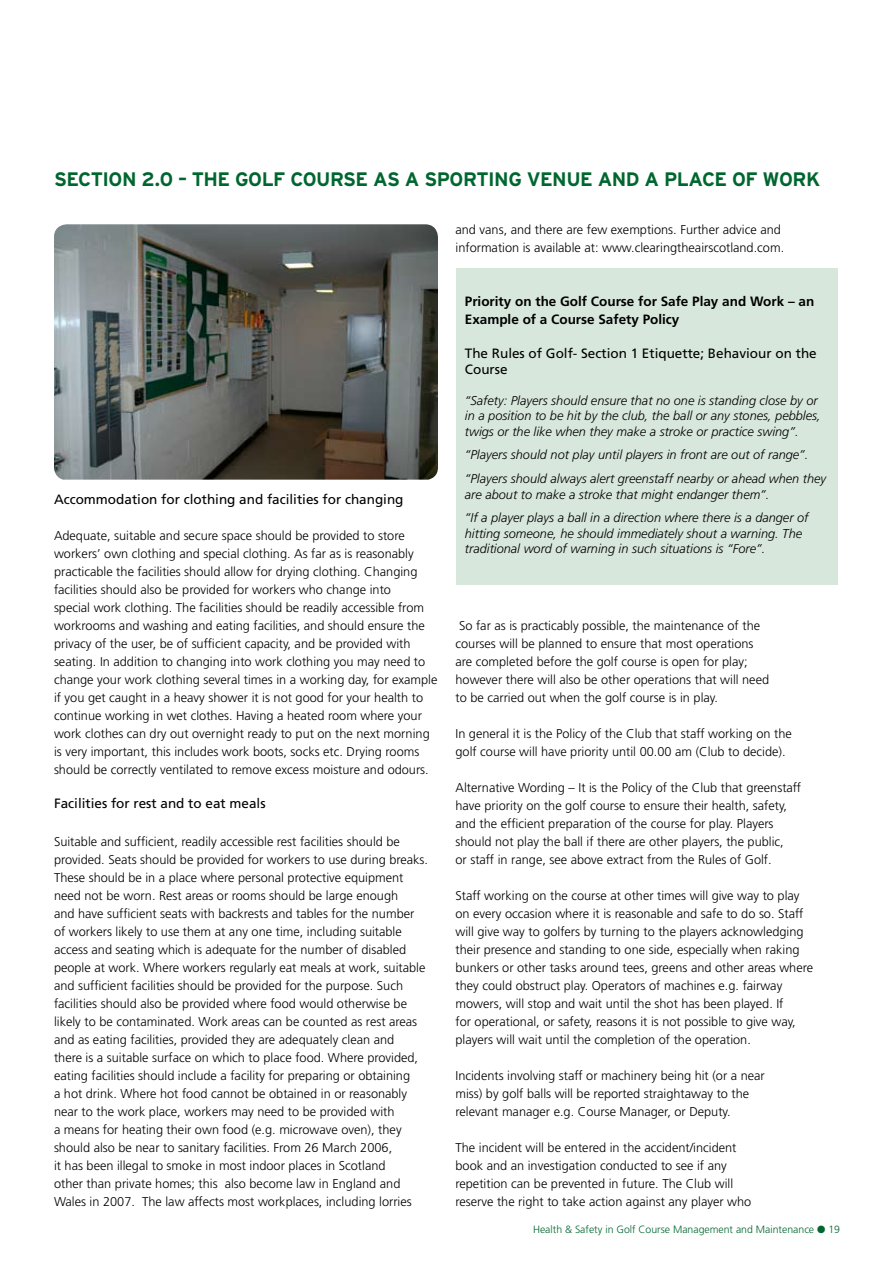
<style>
.page{position:relative;width:893px;height:1263px;background:#fff}
.page>*{position:absolute;margin:0;border:0;box-sizing:border-box;transform-origin:0 0}
.t1{font:700 19.5px "Interstate";letter-spacing:-.025em;color:#00662f}
.t2{font:13.5px/16.2px "Frutiger";color:#000}
.t3{font:700 13.5px/18px "Frutiger";color:#000}
.t4{font:300 12.75px/18px "Frutiger";color:#000}
.t5{font:italic 300 12.75px/15.3px "Frutiger";color:#000}
.t6{font:300 10.5px "Frutiger";color:#00662f}
</style>
<div class="page">
<img style="left:54px;top:224px;width:384px;height:256px">
<div style="left:456px;top:269px;width:381px;height:316px;background:#d8e7dc"></div>
<h1 class="t1" style="left:54px;top:168px;width:768px">SECTION 2.0 – THE GOLF COURSE AS A SPORTING VENUE AND A PLACE OF WORK</h1>
<p class="t2" style="left:54px;top:491px;width:351px">Accommodation for clothing and facilities for changing</p>
<p class="t4" style="left:54px;top:527px;width:385px">Adequate, suitable and secure space should be provided to store workers’ own clothing and special clothing. As far as is reasonably practicable the facilities should allow for drying clothing. Changing facilities should also be provided for workers who change into<br>special work clothing. The facilities should be readily accessible from workrooms and washing and eating facilities, and should ensure the privacy of the user, be of sufficient capacity, and be provided with seating. In addition to changing into work clothing you may need to change your work clothing several times in a working day, for example if you get caught in a heavy shower it is not good for your health to continue working in wet clothes. Having a heated room where your work clothes can dry out overnight ready to put on the next morning is very important, this includes work boots, socks etc. Drying rooms should be correctly ventilated to remove excess moisture and odours.</p>
<p class="t2" style="left:54px;top:795px;width:213px">Facilities for rest and to eat meals</p>
<p class="t4" style="left:54px;top:833px;width:376px">Suitable and sufficient, readily accessible rest facilities should be provided. Seats should be provided for workers to use during breaks.<br>These should be in a place where personal protective equipment need not be worn. Rest areas or rooms should be large enough<br>and have sufficient seats with backrests and tables for the number of workers likely to use them at any one time, including suitable access and seating which is adequate for the number of disabled people at work. Where workers regularly eat meals at work, suitable and sufficient facilities should be provided for the purpose. Such facilities should also be provided where food would otherwise be likely to be contaminated. Work areas can be counted as rest areas and as eating facilities, provided they are adequately clean and<br>there is a suitable surface on which to place food. Where provided, eating facilities should include a facility for preparing or obtaining<br>a hot drink. Where hot food cannot be obtained in or reasonably near to the work place, workers may need to be provided with<br>a means for heating their own food (e.g. microwave oven), they should also be near to sanitary facilities. From 26 March 2006,<br>it has been illegal to smoke in most indoor places in Scotland<br>other than private homes; this also become law in England and Wales in 2007. The law affects most workplaces, including lorries</p>
<p class="t4" style="left:455px;top:221px;width:330px">and vans, and there are few exemptions. Further advice and information is available at: www.clearingtheairscotland.com.</p>
<p class="t3" style="left:465px;top:292px;width:351px">Priority on the Golf Course for Safe Play and Work – an<br>Example of a Course Safety Policy</p>
<p class="t2" style="left:465px;top:345px;width:353px">The Rules of Golf- Section 1 Etiquette; Behaviour on the<br>Course</p>
<p class="t5" style="left:465px;top:393px;width:357px">“Safety: Players should ensure that no one is standing close by or in a position to be hit by the club, the ball or any stones, pebbles, twigs or the like when they make a stroke or practice swing”.</p>
<p class="t5" style="left:465px;top:443px;width:363px;line-height:23.9px">“Players should not play until players in front are out of range”. “Players should always alert greenstaff nearby or ahead when they</p>
<p class="t5" style="left:465px;top:482px;width:345px;line-height:23.9px">are about to make a stroke that might endanger them”.<br>“If a player plays a ball in a direction where there is a danger of</p>
<p class="t5" style="left:465px;top:525px;width:339px">hitting someone, he should immediately shout a warning. The traditional word of warning in such situations is “Fore”.</p>
<p class="t4" style="left:455px;top:617px;width:315px">So far as is practicably possible, the maintenance of the courses will be planned to ensure that most operations are completed before the golf course is open for play; however there will also be other operations that will need to be carried out when the golf course is in play.</p>
<p class="t4" style="left:455px;top:725px;width:338px">In general it is the Policy of the Club that staff working on the golf course will have priority until 00.00 am (Club to decide).</p>
<p class="t4" style="left:455px;top:779px;width:347px">Alternative Wording – It is the Policy of the Club that greenstaff have priority on the golf course to ensure their health, safety, and the efficient preparation of the course for play. Players should not play the ball if there are other players, the public,<br>or staff in range, see above extract from the Rules of Golf.</p>
<p class="t4" style="left:455px;top:887px;width:359px">Staff working on the course at other times will give way to play on every occasion where it is reasonable and safe to do so. Staff will give way to golfers by turning to the players acknowledging their presence and standing to one side, especially when raking bunkers or other tasks around tees, greens and other areas where they could obstruct play. Operators of machines e.g. fairway mowers, will stop and wait until the shot has been played. If<br>for operational, or safety, reasons it is not possible to give way, players will wait until the completion of the operation.</p>
<p class="t4" style="left:455px;top:1067px;width:311px">Incidents involving staff or machinery being hit (or a near miss) by golf balls will be reported straightaway to the relevant manager e.g. Course Manager, or Deputy.</p>
<p class="t4" style="left:455px;top:1139px;width:297px">The incident will be entered in the accident/incident book and an investigation conducted to see if any repetition can be prevented in future. The Club will reserve the right to take action against any player who</p>
<p class="t6" style="left:533px;top:1224px;width:309px">Health &amp; Safety in Golf Course Management and Maintenance ● 19</p>
</div>
